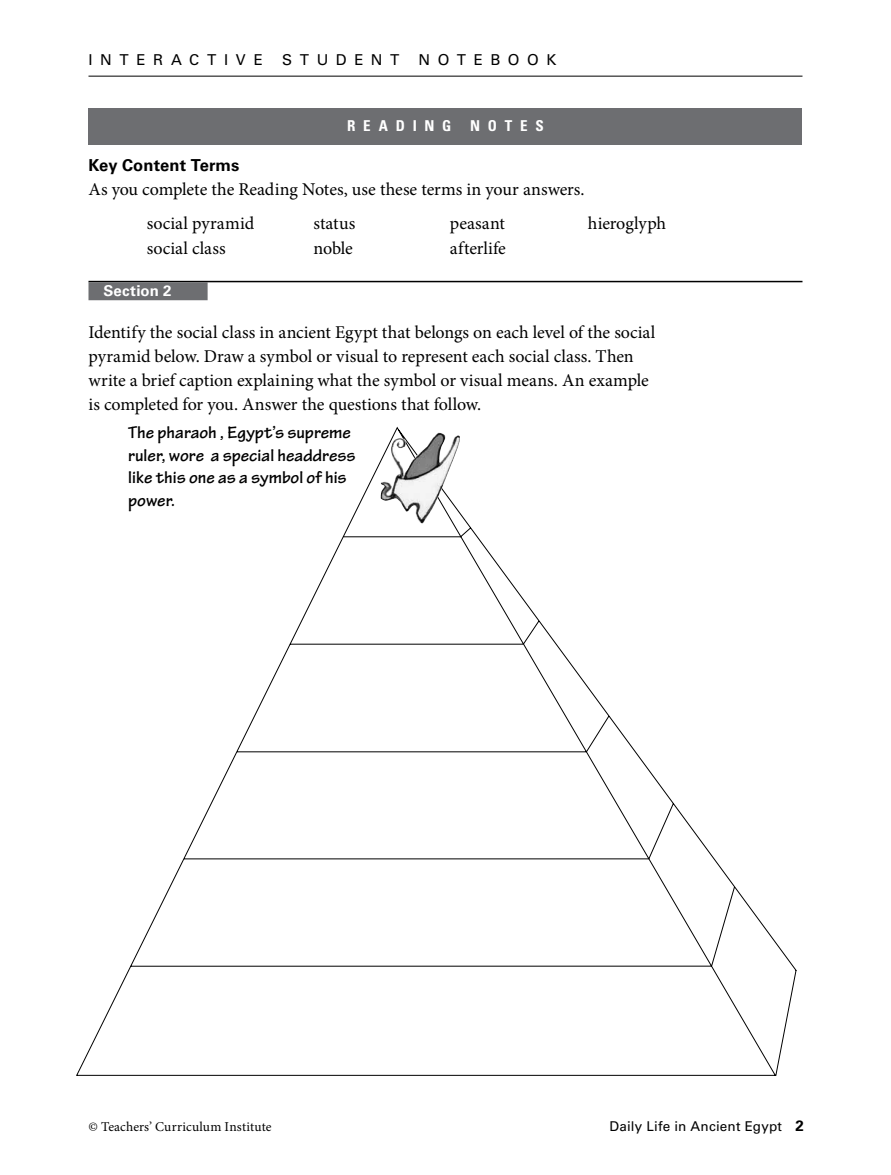
<style>
.page{position:relative;width:891px;height:1175px;background:#fff}
.page>*{position:absolute;margin:0;border:0;box-sizing:border-box;transform-origin:0 0}
.t1{font:18px/24px "Minion Pro";color:#000}
.t2{font:700 18px/22.5px "Tekton Pro";color:#000}
.t3{font:700 16.5px "Univers LT Std";letter-spacing:.005em;color:#000}
.t4{font:15px "Univers LT Std";letter-spacing:.51em;color:#000}
.t5{font:700 condensed 15px "Univers LT Std";letter-spacing:.52em;color:#fff}
.t6{font:700 15px "Univers LT Std";letter-spacing:.01em;color:#fff}
.t7{font:13.5px "Minion Pro";letter-spacing:.01em;color:#000}
.t8{font:13.5px "Univers LT Std";letter-spacing:.015em;color:#000}
.s1{font-weight:700;font-size:15px}
</style>
<div class="page">
<hr style="left:88px;top:76px;width:714px;height:1px;background:#000">
<svg style="left:76px;top:427px;width:721px;height:648px"></svg>
<img style="left:380px;top:432px;width:81px;height:91px">
<hr style="left:88px;top:281px;width:714px;height:1px;background:#000">
<div style="left:88px;top:282px;width:120px;height:18px;background:#6d6e71"></div>
<div style="left:88px;top:108px;width:714px;height:36px;background:#6d6e71"></div>
<p class="t4" style="left:88px;top:51px;width:176px">INTERACTIVE</p>
<p class="t4" style="left:282px;top:51px;width:119px">STUDENT</p>
<p class="t4" style="left:419px;top:51px;width:139px">NOTEBOOK</p>
<p class="t5" style="left:347px;top:117px;width:198px">READING NOTES</p>
<p class="t3" style="left:88px;top:155px;width:152px">Key Content Terms</p>
<p class="t1" style="left:88px;top:177px;width:498px">As you complete the Reading Notes, use these terms in your answers.</p>
<p class="t1" style="left:147px;top:211px;width:109px">social pyramid</p>
<p class="t1" style="left:313px;top:211px;width:43px">status</p>
<p class="t1" style="left:450px;top:211px;width:56px">peasant</p>
<p class="t1" style="left:588px;top:211px;width:80px">hieroglyph</p>
<p class="t1" style="left:147px;top:237px;width:80px">social class</p>
<p class="t1" style="left:313px;top:237px;width:41px">noble</p>
<p class="t1" style="left:450px;top:237px;width:57px">afterlife</p>
<p class="t6" style="left:104px;top:282px;width:70px">Section 2</p>
<p class="t1" style="left:88px;top:320px;width:569px">Identify the social class in ancient Egypt that belongs on each level of the social pyramid below. Draw a symbol or visual to represent each social class. Then write a brief caption explaining what the symbol or visual means. An example is completed for you. Answer the questions that follow.</p>
<p class="t2" style="left:128px;top:422px;width:229px">The pharaoh , Egypt’s supreme ruler, wore a special headdress like this one as a symbol of his power.</p>
<p class="t7" style="left:88px;top:1118px;width:185px">© Teachers’ Curriculum Institute</p>
<p class="t8" style="left:610px;top:1118px;width:196px">Daily Life in Ancient Egypt <span class="s1">2</span></p>
</div>
